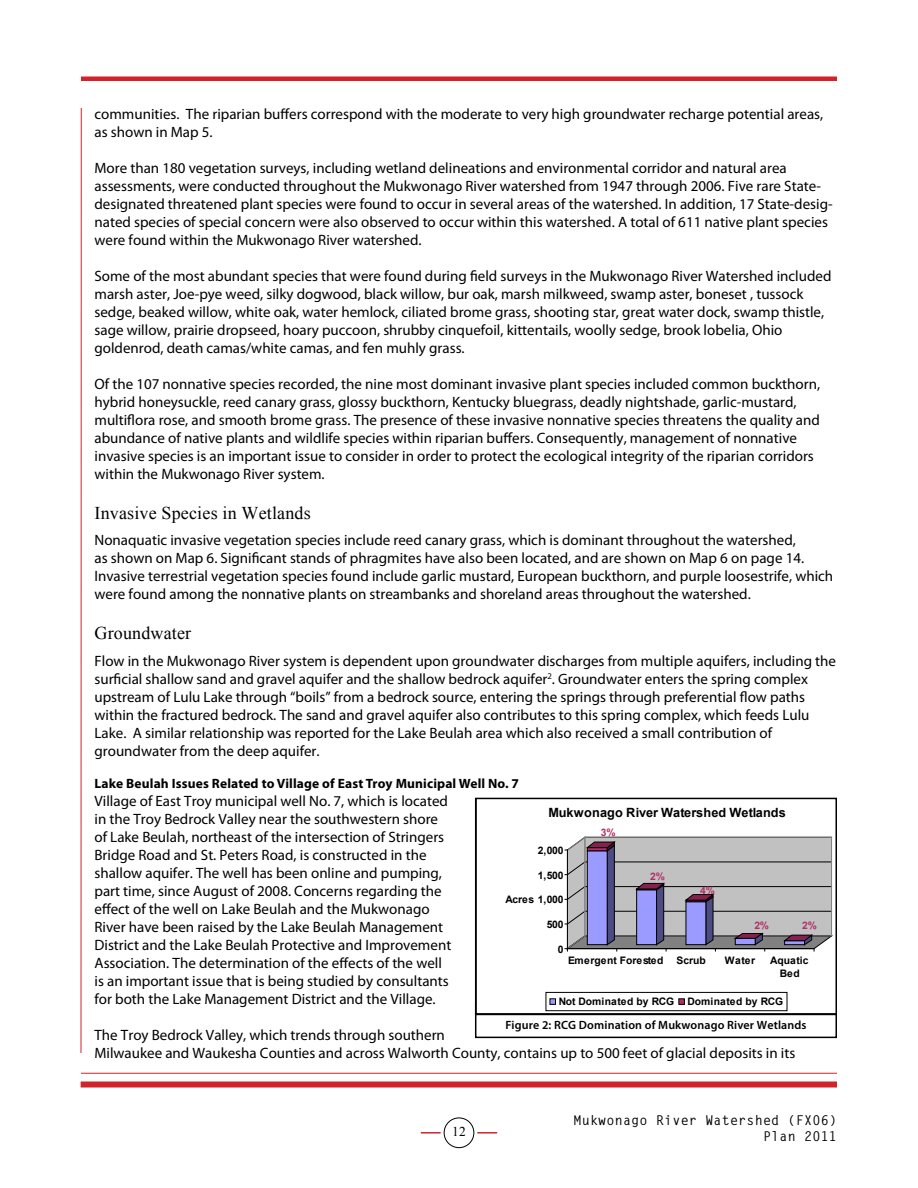
<style>
.page{position:relative;width:918px;height:1188px;background:#fff}
.page>*{position:absolute;margin:0;border:0;box-sizing:border-box;transform-origin:0 0}
.t1{font:18px "Times New Roman";letter-spacing:.01em;color:#000}
.t2{font:15px/18px "Myriad Pro";color:#000}
.t3{font:700 13.5px "Myriad Pro";letter-spacing:.01em;color:#000}
.t4{font:700 13.5px/16.2px "Letter Gothic Std";letter-spacing:.01em;color:#000;text-align:right}
.t5{font:13.5px "Times New Roman";color:#000}
.t6{font:700 12.75px "Arial";letter-spacing:.005em;color:#000}
.t7{font:600 12px "Myriad Pro";letter-spacing:.01em;color:#000}
.t8{font:700 10.35px/13.5px "Arial";letter-spacing:.005em;color:#000;text-align:center}
.t9{font:700 10.35px "Arial";letter-spacing:-.02em;color:#000}
.t10{font:700 10.35px "Arial";color:#b22f68}
</style>
<div class="page">
<svg style="left:421px;top:1132px;width:19px;height:2px"></svg>
<svg style="left:478px;top:1132px;width:19px;height:2px"></svg>
<div style="left:444px;top:1118px;width:30px;height:30px;border:1px solid #000;border-radius:50%"></div>
<div style="left:81px;top:1081px;width:756px;height:6px;background:#d2232a"></div>
<hr style="left:81px;top:1073px;width:756px;height:1px;background:#d2232a">
<div style="left:81px;top:76px;width:756px;height:5px;background:#d2232a"></div>
<hr style="left:81px;top:108px;width:1px;height:945px;background:#d2232a">
<div style="left:475px;top:1002px;width:362px;height:36px;border:2px solid #000"></div>
<svg style="left:478px;top:836px;width:356px;height:176px"></svg>
<div style="left:475px;top:798px;width:362px;height:217px;border:2px solid #000"></div>
<p class="t2" style="left:94px;top:105px;width:730px">communities. The riparian buffers correspond with the moderate to very high groundwater recharge potential areas, as shown in Map 5.</p>
<p class="t2" style="left:94px;top:159px;width:740px">More than 180 vegetation surveys, including wetland delineations and environmental corridor and natural area assessments, were conducted throughout the Mukwonago River watershed from 1947 through 2006. Five rare State&shy;designated threatened plant species were found to occur in several areas of the watershed. In addition, 17 State-desig&shy;nated species of special concern were also observed to occur within this watershed. A total of 611 native plant species were found within the Mukwonago River watershed.</p>
<p class="t2" style="left:94px;top:267px;width:738px">Some of the most abundant species that were found during field surveys in the Mukwonago River Watershed included marsh aster, Joe-pye weed, silky dogwood, black willow, bur oak, marsh milkweed, swamp aster, boneset , tussock sedge, beaked willow, white oak, water hemlock, ciliated brome grass, shooting star, great water dock, swamp thistle, sage willow, prairie dropseed, hoary puccoon, shrubby cinquefoil, kittentails, woolly sedge, brook lobelia, Ohio goldenrod, death camas/white camas, and fen muhly grass.</p>
<p class="t2" style="left:94px;top:375px;width:727px">Of the 107 nonnative species recorded, the nine most dominant invasive plant species included common buckthorn, hybrid honeysuckle, reed canary grass, glossy buckthorn, Kentucky bluegrass, deadly nightshade, garlic-mustard, multiflora rose, and smooth brome grass. The presence of these invasive nonnative species threatens the quality and abundance of native plants and wildlife species within riparian buffers. Consequently, management of nonnative invasive species is an important issue to consider in order to protect the ecological integrity of the riparian corridors within the Mukwonago River system.</p>
<p class="t1" style="left:94px;top:501px;width:218px">Invasive Species in Wetlands</p>
<p class="t2" style="left:94px;top:531px;width:740px">Nonaquatic invasive vegetation species include reed canary grass, which is dominant throughout the watershed,<br>as shown on Map 6. Significant stands of phragmites have also been located, and are shown on Map 6 on page 14.<br>Invasive terrestrial vegetation species found include garlic mustard, European buckthorn, and purple loosestrife, which were found among the nonnative plants on streambanks and shoreland areas throughout the watershed.</p>
<p class="t1" style="left:94px;top:621px;width:98px">Groundwater</p>
<p class="t2" style="left:94px;top:651px;width:743px">Flow in the Mukwonago River system is dependent upon groundwater discharges from multiple aquifers, including the surficial shallow sand and gravel aquifer and the shallow bedrock aquifer<sup>2</sup>. Groundwater enters the spring complex upstream of Lulu Lake through “boils” from a bedrock source, entering the springs through preferential flow paths within the fractured bedrock. The sand and gravel aquifer also contributes to this spring complex, which feeds Lulu Lake. A similar relationship was reported for the Lake Beulah area which also received a small contribution of groundwater from the deep aquifer.</p>
<p class="t3" style="left:94px;top:775px;width:426px">Lake Beulah Issues Related to Village of East Troy Municipal Well No. 7</p>
<p class="t2" style="left:94px;top:792px;width:358px">Village of East Troy municipal well No. 7, which is located in the Troy Bedrock Valley near the southwestern shore of Lake Beulah, northeast of the intersection of Stringers Bridge Road and St. Peters Road, is constructed in the shallow aquifer. The well has been online and pumping, part time, since August of 2008. Concerns regarding the effect of the well on Lake Beulah and the Mukwonago River have been raised by the Lake Beulah Management District and the Lake Beulah Protective and Improvement Association. The determination of the effects of the well is an important issue that is being studied by consultants for both the Lake Management District and the Village.</p>
<p class="t2" style="left:94px;top:1026px;width:702px">The Troy Bedrock Valley, which trends through southern<br>Milwaukee and Waukesha Counties and across Walworth County, contains up to 500 feet of glacial deposits in its</p>
<p class="t6" style="left:548px;top:804px;width:239px">Mukwonago River Watershed Wetlands</p>
<p class="t10" style="left:601px;top:825px;width:16px">3%</p>
<p class="t8" style="left:538px;top:844px;width:27px">2,000</p>
<p class="t8" style="left:538px;top:869px;width:27px">1,500</p>
<p class="t10" style="left:650px;top:870px;width:16px">2%</p>
<p class="t10" style="left:700px;top:883px;width:16px">4%</p>
<p class="t9" style="left:505px;top:893px;width:60px">Acres 1,000</p>
<p class="t8" style="left:547px;top:918px;width:18px">500</p>
<p class="t10" style="left:754px;top:918px;width:16px">2%</p>
<p class="t10" style="left:802px;top:918px;width:16px">2%</p>
<p class="t8" style="left:558px;top:943px;width:7px">0</p>
<p class="t8" style="left:568px;top:954px;width:139px">Emergent Forested Scrub</p>
<p class="t8" style="left:725px;top:954px;width:32px">Water</p>
<p class="t8" style="left:770px;top:954px;width:40px">Aquatic<br>Bed</p>
<p class="t8" style="left:559px;top:995px;width:117px">Not Dominated by RCG</p>
<p class="t8" style="left:688px;top:995px;width:97px">Dominated by RCG</p>
<p class="t7" style="left:505px;top:1017px;width:303px">Figure 2: RCG Domination of Mukwonago River Wetlands</p>
<p class="t5" style="left:452px;top:1123px;width:15px">12</p>
<p class="t4" style="left:574px;top:1112px;width:265px">Mukwonago River Watershed (FX06)<br>Plan 2011</p>
</div>
